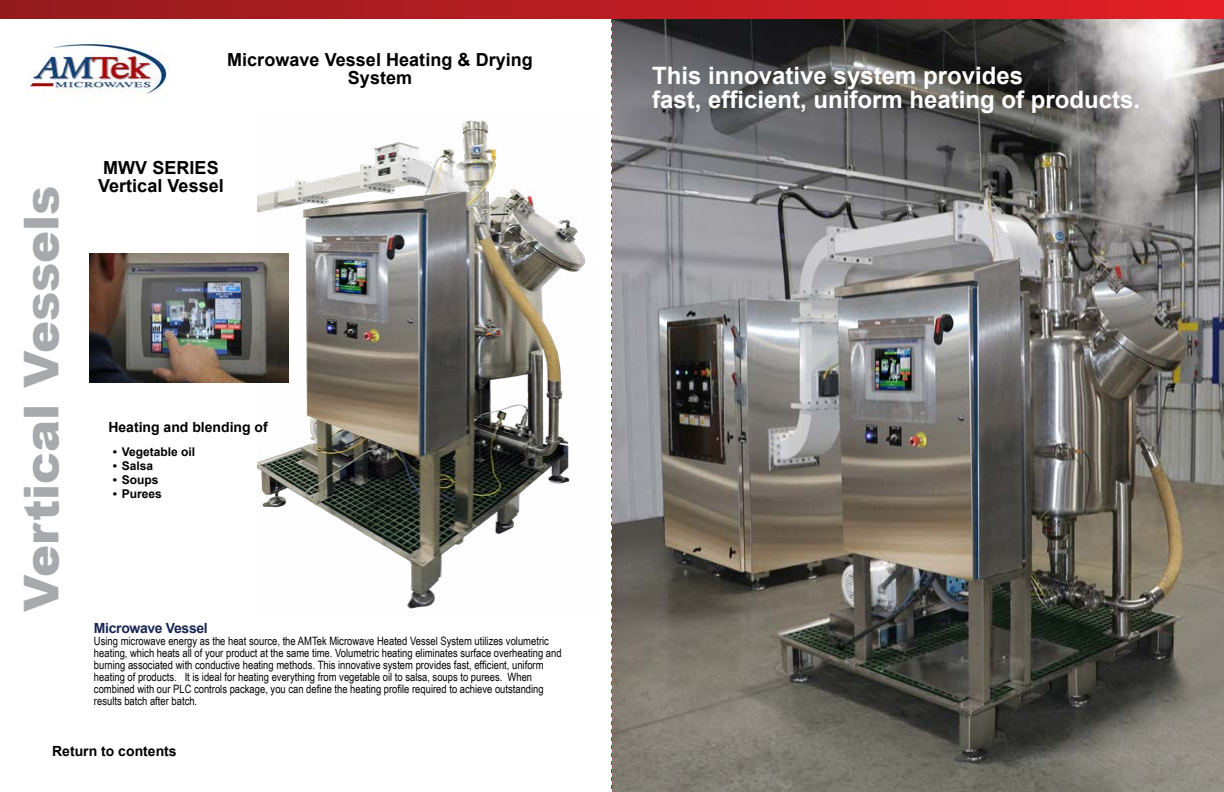
<style>
.page{position:relative;width:1224px;height:792px;background:#fff}
.page>*{position:absolute;margin:0;border:0;box-sizing:border-box;transform-origin:0 0}
.t1{font:900 48px "Arial";color:#a7a9ac}
.t2{font:700 24px/24px "Arial";color:#fff}
.t3{font:700 18px/18px "Arial";letter-spacing:.005em;color:#000}
.t4{font:700 14px "Arial";color:#000}
.t5{font:700 14px "Arial";letter-spacing:-.025em;color:#192752}
.t6{font:700 12px "Arial";color:#000}
.t7{font:11.5px/12px "Arial Narrow";color:#000}
</style>
<div class="page">
<img style="left:89px;top:254px;width:169px;height:128px">
<img style="left:612px;top:19px;width:612px;height:773px">
<img style="left:258px;top:120px;width:328px;height:493px">
<img style="left:27px;top:41px;width:143px;height:54px">
<svg style="left:611px;top:19px;width:1px;height:770px"></svg>
<div style="left:0;top:0;width:1224px;height:19px;background:linear-gradient(to right,#931b1e,#e31f26)"></div>
<h1 class="t1" style="left:7px;top:612px;width:428px;rotate:-90deg">Vertical Vessels</h1>
<h3 class="t3" style="left:227px;top:51px;width:307px;text-align:center">Microwave Vessel Heating &amp; Drying<br>System</h3>
<h3 class="t3" style="left:98px;top:159px;width:127px">MWV SERIES<br>Vertical Vessel</h3>
<p class="t4" style="left:108px;top:417px;width:161px">Heating and blending of</p>
<p class="t6" style="left:113px;top:443px;width:84px">• Vegetable oil</p>
<p class="t6" style="left:113px;top:457px;width:42px">• Salsa</p>
<p class="t6" style="left:113px;top:471px;width:47px">• Soups</p>
<p class="t6" style="left:113px;top:485px;width:51px">• Purees</p>
<p class="t5" style="left:94px;top:618px;width:115px">Microwave Vessel</p>
<p class="t7" style="left:94px;top:634px;width:469px">Using microwave energy as the heat source, the AMTek Microwave Heated Vessel System utilizes volumetric heating, which heats all of your product at the same time. Volumetric heating eliminates surface overheating and burning associated with conductive heating methods. This innovative system provides fast, efficient, uniform heating of products. It is ideal for heating everything from vegetable oil to salsa, soups to purees. When combined with our PLC controls package, you can define the heating profile required to achieve outstanding results batch after batch.</p>
<p class="t4" style="left:52px;top:741px;width:126px">Return to contents</p>
<h2 class="t2" style="left:652px;top:64px;width:490px">This innovative system provides<br>fast, efficient, uniform heating of products.</h2>
</div>
